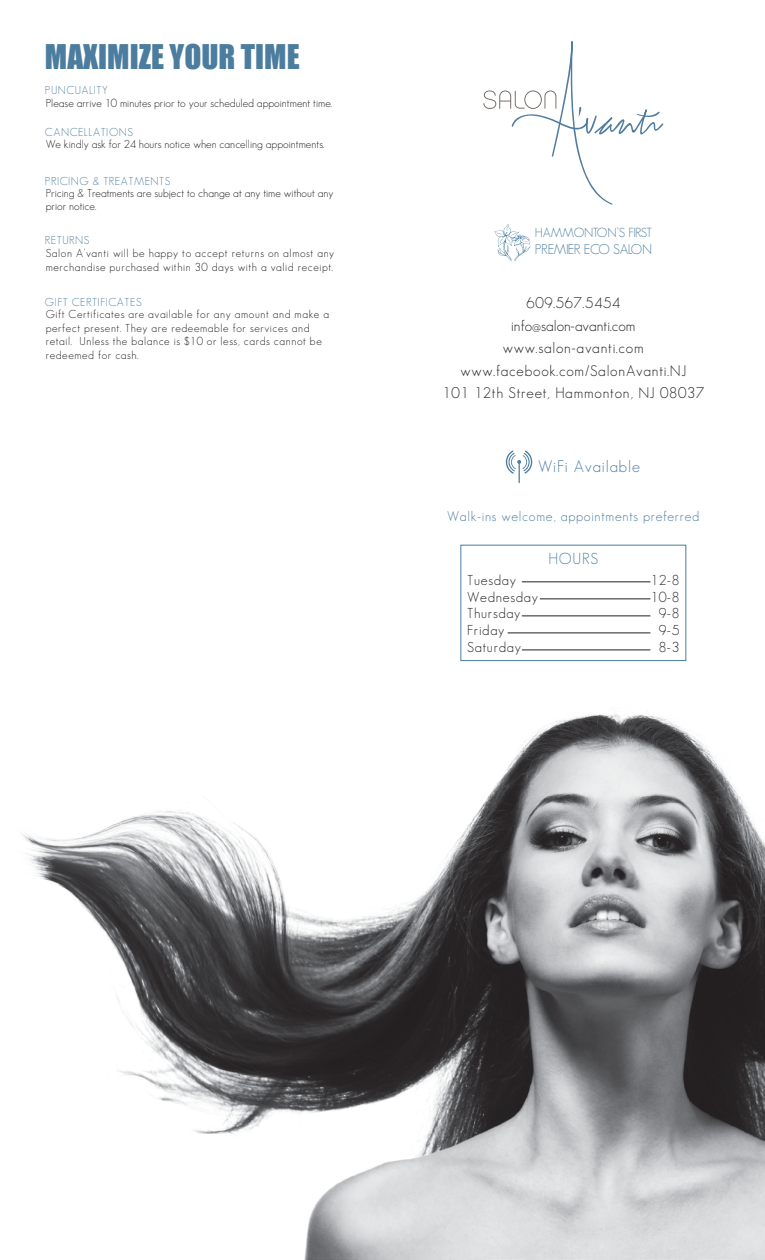
<style>
.page{position:relative;width:765px;height:1260px;background:#fff}
.page>*{position:absolute;margin:0;border:0;box-sizing:border-box;transform-origin:0 0}
.t1{font:31.25px "Impact";color:#4c7d9f}
.t2{font:300 16.38px "Geosans";letter-spacing:.05em;color:#4b7d9f}
.t3{font:300 15.62px "Geosans";letter-spacing:.05em;color:#4b7d9f}
.t4{font:300 15px/22.5px "Geosans";letter-spacing:.05em;color:#231f20;text-align:center}
.t5{font:300 14px/16.9px "Geosans";letter-spacing:.05em;color:#231f20}
.t6{font:300 13.75px "Geosans";letter-spacing:.05em;color:#4b7d9f}
.t7{font:300 13.75px "Geosans";letter-spacing:-.04em;color:#4b7d9f}
.t8{font:300 12.88px "Geosans";letter-spacing:-.035em;color:#4b7d9f}
.t9{font:300 11.25px/13.5px "Geosans";letter-spacing:.05em;color:#231f20}
.t10{font:300 11.25px/12.1px "Geosans";color:#231f20}
.t11{font:300 11.25px "Geosans";letter-spacing:.05em;color:#4c7d9f}
.s1{color:#4c7d9f}
</style>
<div class="page">
<img style="left:21px;top:642px;width:744px;height:618px">
<div style="left:461px;top:545px;width:225px;height:116px;border:1px solid #4b7d9f"></div>
<hr style="left:522px;top:582px;width:128px;height:1px;background:#231f20">
<hr style="left:540px;top:599px;width:110px;height:1px;background:#231f20">
<hr style="left:522px;top:616px;width:128px;height:1px;background:#231f20">
<hr style="left:508px;top:633px;width:142px;height:1px;background:#231f20">
<hr style="left:522px;top:650px;width:128px;height:1px;background:#231f20">
<svg style="left:495px;top:224px;width:36px;height:37px"></svg>
<svg style="left:483px;top:41px;width:181px;height:164px"></svg>
<svg style="left:506px;top:451px;width:26px;height:32px"></svg>
<p class="t1" style="left:45px;top:33px;width:256px">MAXIMIZE YOUR TIME</p>
<p class="t10" style="left:45px;top:84px;width:289px"><span class="s1">PUNCUALITY<br></span>Please arrive 10 minutes prior to your scheduled appointment time.</p>
<p class="t10" style="left:45px;top:126px;width:281px"><span class="s1">CANCELLATIONS<br></span>We kindly ask for 24 hours notice when cancelling appointments.</p>
<p class="t10" style="left:45px;top:175px;width:290px"><span class="s1">PRICING &amp; TREATMENTS<br></span>Pricing &amp; Treatments are subject to change at any time without any</p>
<p class="t10" style="left:46px;top:200px;width:52px">prior notice.</p>
<p class="t9" style="left:46px;top:247px;width:290px">Salon A’vanti will be happy to accept returns on almost any merchandise purchased within 30 days with a valid receipt.</p>
<p class="t11" style="left:45px;top:234px;width:46px">RETURNS</p>
<p class="t9" style="left:45px;top:296px;width:286px;line-height:12.1px"><span class="s1">GIFT CERTIFICATES<br></span>Gift Certificates are available for any amount and make a</p>
<p class="t9" style="left:46px;top:321px;width:278px">perfect present. They are redeemable for services and retail. Unless the balance is $10 or less, cards cannot be redeemed for cash.</p>
<p class="t8" style="left:535px;top:226px;width:119px">HAMMONTON’S FIRST</p>
<p class="t7" style="left:535px;top:241px;width:119px">PREMIER ECO SALON</p>
<p class="t4" style="left:443px;top:292px;width:263px">609.567.5454<br>info@salon-avanti.com www.salon-avanti.com www.facebook.com/SalonAvanti.NJ<br>101 12th Street, Hammonton, NJ 08037</p>
<p class="t2" style="left:538px;top:457px;width:103px">WiFi Available</p>
<p class="t6" style="left:447px;top:509px;width:254px">Walk-ins welcome, appointments preferred</p>
<p class="t3" style="left:549px;top:550px;width:51px">HOURS</p>
<p class="t5" style="left:467px;top:571px;width:72px">Tuesday<br>Wednesday<br>Thursday<br>Friday<br>Saturday</p>
<p class="t5" style="left:650px;top:571px;width:31px;text-align:right">12-8<br>10-8<br>9-8<br>9-5<br>8-3</p>
</div>
